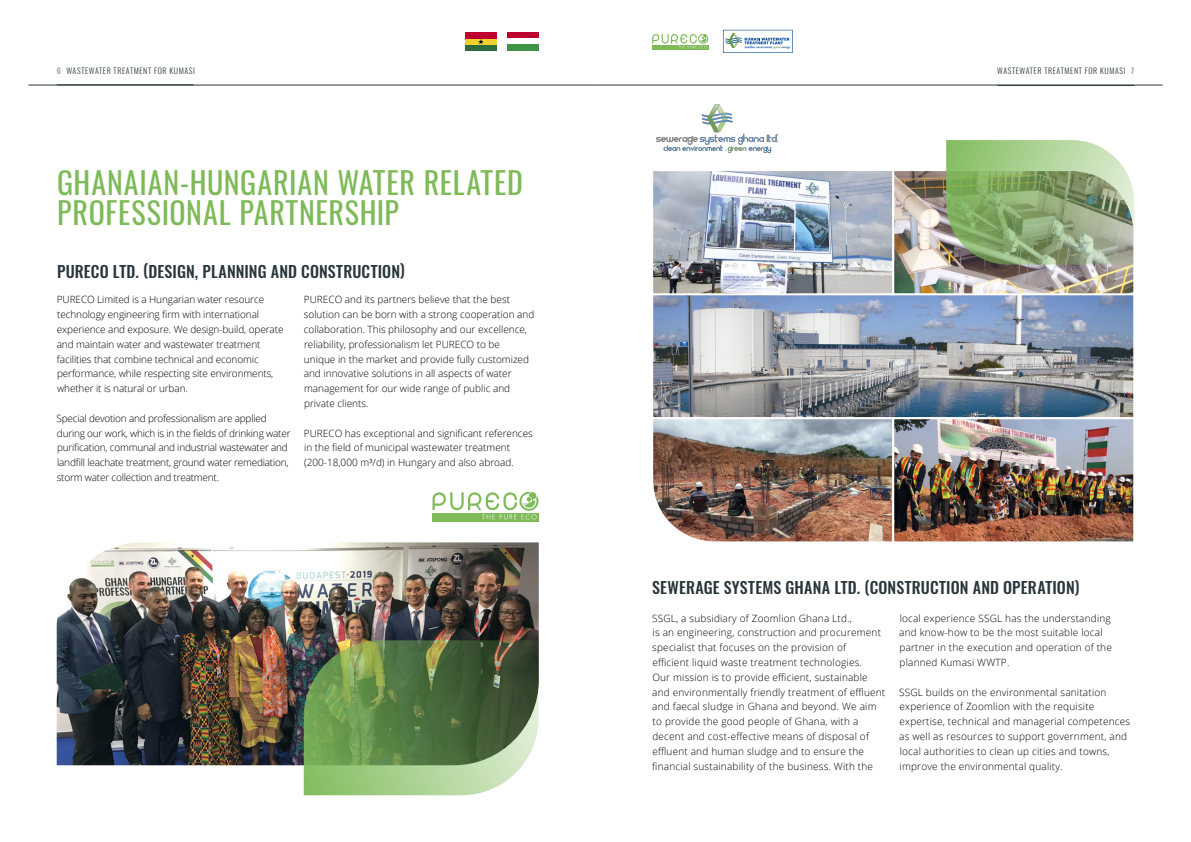
<style>
.page{position:relative;width:1191px;height:842px;background:#fff}
.page>*{position:absolute;margin:0;border:0;box-sizing:border-box;transform-origin:0 0}
.t1{font:30px/30.3px "Oswald";letter-spacing:.025em;color:#7eba58}
.t2{font:500 16px "Oswald";letter-spacing:.01em;color:#2a363b}
.t3{font:300 10px/14.8px "Open Sans";letter-spacing:.02em;color:#000}
.t4{font:300 10px/14.8px "Open Sans";color:#000}
.t5{font:300 10px/14.8px "Open Sans";letter-spacing:-.02em;color:#000}
.t6{font:300 8px "Oswald";letter-spacing:.075em;color:#2a363b}
.s1{font-weight:500;color:#949fa7}
</style>
<div class="page">
<hr style="left:595px;top:85px;width:567px;height:1px;background:#2a363b">
<hr style="left:28px;top:85px;width:567px;height:1px;background:#2a363b">
<hr style="left:57px;top:84px;width:136px;height:1px;background:#2a363b">
<div style="left:465px;top:45px;width:32px;height:6px;background:#2e6b40"></div>
<div style="left:465px;top:39px;width:32px;height:6px;background:#f2d12e"></div>
<div style="left:465px;top:32px;width:32px;height:7px;background:#bd0030"></div>
<svg style="left:478px;top:39px;width:5px;height:5px"></svg>
<svg style="left:507px;top:32px;width:32px;height:6px"></svg>
<svg style="left:507px;top:44px;width:32px;height:1px"></svg>
<div style="left:507px;top:45px;width:32px;height:6px;background:#3d9447"></div>
<svg style="left:652px;top:48px;width:56px;height:2px"></svg>
<svg style="left:652px;top:34px;width:56px;height:14px"></svg>
<svg style="left:723px;top:30px;width:69px;height:23px"></svg>
<img style="left:654px;top:172px;width:478px;height:368px">
<div style="left:651px;top:169px;width:243px;height:126px;border:2px solid #fff"></div>
<img style="left:653px;top:416px;width:242px;height:126px">
<img style="left:57px;top:542px;width:482px;height:223px">
<svg style="left:304px;top:640px;width:235px;height:155px;background:#6e8d5a"></svg>
<img style="left:891px;top:140px;width:243px;height:156px">
<div style="left:432px;top:513px;width:107px;height:9px;background:#7eba58"></div>
<svg style="left:432px;top:492px;width:106px;height:27px"></svg>
<img style="left:656px;top:105px;width:121px;height:48px">
<div style="left:892px;top:417px;width:243px;height:126px;border:2px solid #fff"></div>
<p class="t6" style="left:57px;top:64px;width:140px"><span class="s1">6</span> WASTEWATER TREATMENT FOR KUMASI</p>
<p class="t6" style="left:997px;top:64px;width:139px">WASTEWATER TREATMENT FOR KUMASI <span class="s1">7</span></p>
<h1 class="t1" style="left:57px;top:165px;width:467px">GHANAIAN-HUNGARIAN WATER RELATED<br>PROFESSIONAL PARTNERSHIP</h1>
<h2 class="t2" style="left:57px;top:263px;width:349px">PURECO LTD. (DESIGN, PLANNING AND CONSTRUCTION)</h2>
<p class="t4" style="left:57px;top:292px;width:228px">PURECO Limited is a Hungarian water resource technology engineering firm with international experience and exposure. We design-build, operate and maintain water and wastewater treatment facilities that combine technical and economic performance, while respecting site environments, whether it is natural or urban.</p>
<p class="t5" style="left:57px;top:411px;width:235px">Special devotion and professionalism are applied during our work, which is in the fields of drinking water purification, communal and industrial wastewater and landfill leachate treatment, ground water remediation, storm water collection and treatment.</p>
<p class="t4" style="left:304px;top:292px;width:232px">PURECO and its partners believe that the best solution can be born with a strong cooperation and collaboration. This philosophy and our excellence, reliability, professionalism let PURECO to be<br>unique in the market and provide fully customized and innovative solutions in all aspects of water management for our wide range of public and private clients.</p>
<p class="t4" style="left:304px;top:425px;width:230px">PURECO has exceptional and significant references in the field of municipal wastewater treatment (200-18,000 m³/d) in Hungary and also abroad.</p>
<h2 class="t2" style="left:652px;top:579px;width:429px">SEWERAGE SYSTEMS GHANA LTD. (CONSTRUCTION AND OPERATION)</h2>
<p class="t3" style="left:652px;top:610px;width:235px">SSGL, a subsidiary of Zoomlion Ghana Ltd.,<br>is an engineering, construction and procurement specialist that focuses on the provision of<br>efficient liquid waste treatment technologies.<br>Our mission is to provide efficient, sustainable and environmentally friendly treatment of effluent and faecal sludge in Ghana and beyond. We aim to provide the good people of Ghana, with a decent and cost-effective means of disposal of effluent and human sludge and to ensure the financial sustainability of the business. With the</p>
<p class="t3" style="left:899px;top:610px;width:214px">local experience SSGL has the understanding and know-how to be the most suitable local partner in the execution and operation of the planned Kumasi WWTP.</p>
<p class="t3" style="left:899px;top:684px;width:233px">SSGL builds on the environmental sanitation experience of Zoomlion with the requisite expertise, technical and managerial competences as well as resources to support government, and local authorities to clean up cities and towns, improve the environmental quality.</p>
</div>
